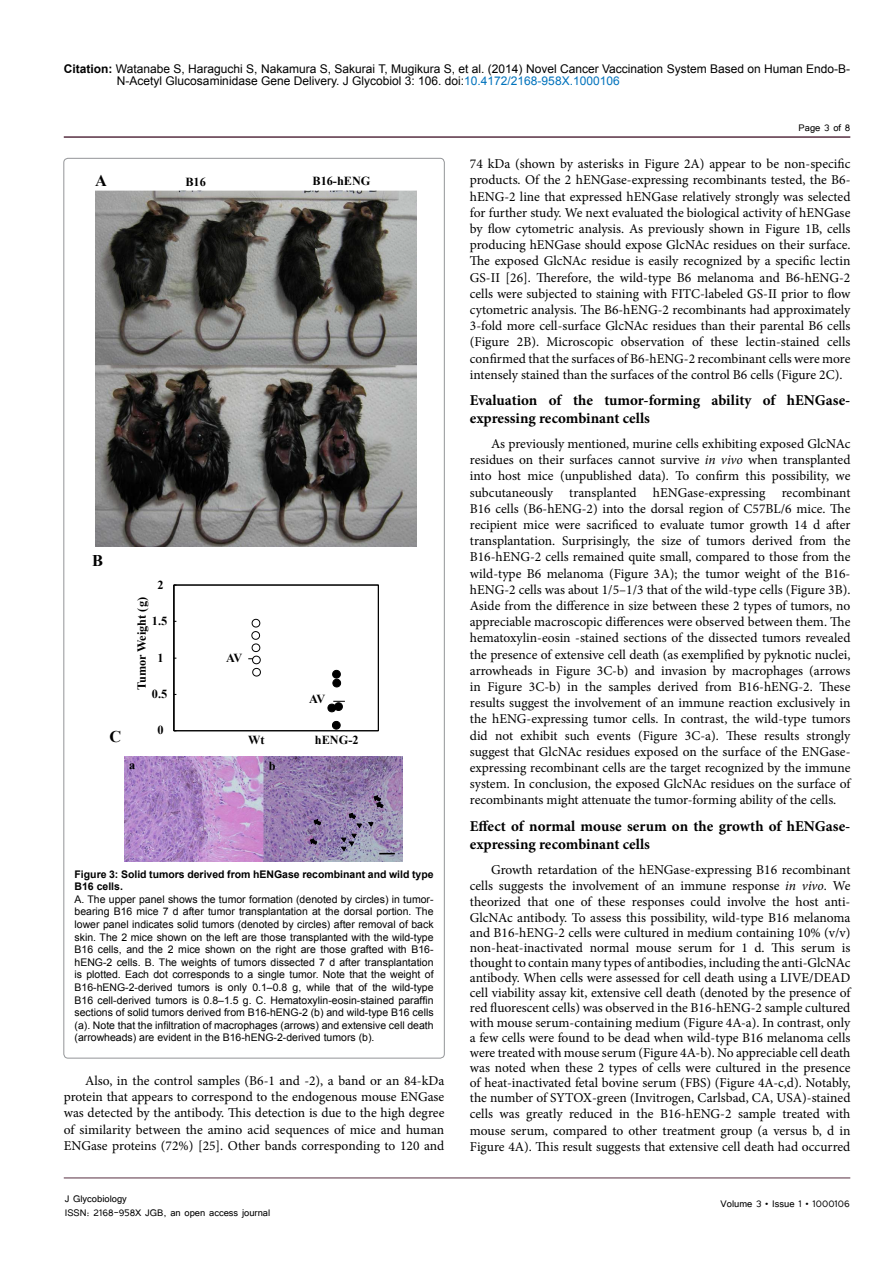
<style>
.page{position:relative;width:893px;height:1263px;background:#fff}
.page>*{position:absolute;margin:0;border:0;box-sizing:border-box;transform-origin:0 0}
.t1{font:700 16.35px "Times New Roman";color:#000}
.t2{font:700 15px/18px "Minion Pro";color:#000}
.t3{font:13.5px/16.2px "Minion Pro";color:#000;text-align:justify}
.t4{font:700 12.3px "Times New Roman";color:#000}
.t5{font:12px/12.6px "Arial";color:#000}
.t6{font:12px/14.4px "Tunga";color:#000}
.t7{font:10.5px/12.6px "Arial";color:#000;text-align:justify}
.t8{font:700 10.5px/12.6px "Arial";color:#000}
.s1{font-weight:700}
.s2{color:#0072bc}
.s3{font-style:italic}
</style>
<div class="page">
<hr style="left:64px;top:136px;width:786px;height:2px;background:#572f42">
<hr style="left:64px;top:1178px;width:786px;height:1px;background:#572f42">
<img style="left:95px;top:191px;width:321px;height:355px">
<div style="left:173px;top:584px;width:206px;height:147px;border:1px solid #000"></div>
<hr style="left:173px;top:585px;width:1px;height:146px;background:#000">
<svg style="left:327px;top:701px;width:18px;height:12px"></svg>
<svg style="left:332px;top:721px;width:9px;height:9px"></svg>
<svg style="left:332px;top:670px;width:9px;height:18px"></svg>
<svg style="left:248px;top:618px;width:13px;height:59px"></svg>
<img style="left:124px;top:757px;width:279px;height:104px">
<svg style="left:379px;top:853px;width:20px;height:1px"></svg>
<svg style="left:310px;top:838px;width:8px;height:7px"></svg>
<svg style="left:313px;top:818px;width:9px;height:8px"></svg>
<svg style="left:373px;top:795px;width:11px;height:14px"></svg>
<svg style="left:341px;top:812px;width:21px;height:39px"></svg>
<svg style="left:368px;top:822px;width:6px;height:5px"></svg>
<p class="t5" style="left:117px;top:62px;width:735px;text-indent:-53px"><span class="s1">Citation:</span> Watanabe S, Haraguchi S, Nakamura S, Sakurai T, Mugikura S, et al. (2014) Novel Cancer Vaccination System Based on Human Endo-Β-<br>N-Acetyl Glucosaminidase Gene Delivery. J Glycobiol 3: 106. doi:<span class="s2">10.4172/2168-958X.1000106</span></p>
<p class="t6" style="left:799px;top:119px;width:53px">Page 3 of 8</p>
<p class="t1" style="left:95px;top:169px;width:13px">A</p>
<p class="t4" style="left:185px;top:173px;width:22px">B16</p>
<p class="t4" style="left:312px;top:173px;width:59px">B16-hENG</p>
<p class="t1" style="left:92px;top:550px;width:12px">B</p>
<p class="t1" style="left:110px;top:725px;width:13px">C</p>
<p class="t4" style="left:158px;top:576px;width:8px">2</p>
<p class="t4" style="left:152px;top:612px;width:17px">1.5</p>
<p class="t4" style="left:158px;top:649px;width:8px">1</p>
<p class="t4" style="left:226px;top:650px;width:18px">AV</p>
<p class="t4" style="left:152px;top:685px;width:17px">0.5</p>
<p class="t4" style="left:133px;top:690px;width:95px;rotate:-90deg">Tumor Weight (g)</p>
<p class="t4" style="left:158px;top:721px;width:8px">0</p>
<p class="t4" style="left:309px;top:690px;width:18px">AV</p>
<p class="t4" style="left:248px;top:732px;width:18px">Wt</p>
<p class="t4" style="left:315px;top:732px;width:45px">hENG-2</p>
<p class="t4" style="left:269px;top:759px;width:10px">B</p>
<p class="t4" style="left:129px;top:757px;width:8px">a</p>
<p class="t4" style="left:269px;top:757px;width:8px">b</p>
<p class="t8" style="left:75px;top:868px;width:361px">Figure 3: Solid tumors derived from hENGase recombinant and wild type<br>B16 cells.</p>
<p class="t7" style="left:75px;top:893px;width:361px">A. The upper panel shows the tumor formation (denoted by circles) in tumor&shy;bearing B16 mice 7 d after tumor transplantation at the dorsal portion. The lower panel indicates solid tumors (denoted by circles) after removal of back skin. The 2 mice shown on the left are those transplanted with the wild-type B16 cells, and the 2 mice shown on the right are those grafted with B16- hENG-2 cells. B. The weights of tumors dissected 7 d after transplantation is plotted. Each dot corresponds to a single tumor. Note that the weight of B16-hENG-2-derived tumors is only 0.1–0.8 g, while that of the wild-type B16 cell-derived tumors is 0.8–1.5 g. C. Hematoxylin-eosin-stained paraffin sections of solid tumors derived from B16-hENG-2 (b) and wild-type B16 cells (a). Note that the infiltration of macrophages (arrows) and extensive cell death (arrowheads) are evident in the B16-hENG-2-derived tumors (b).</p>
<p class="t3" style="left:64px;top:1073px;width:382px;text-indent:21px">Also, in the control samples (B6-1 and -2), a band or an 84-kDa protein that appears to correspond to the endogenous mouse ENGase was detected by the antibody. This detection is due to the high degree of similarity between the amino acid sequences of mice and human ENGase proteins (72%) [25]. Other bands corresponding to 120 and</p>
<p class="t6" style="left:65px;top:1190px;width:207px">J Glycobiology<br>ISSN: 2168-958X JGB, an open access journal</p>
<p class="t3" style="left:470px;top:156px;width:382px">74 kDa (shown by asterisks in Figure 2A) appear to be non-specific products. Of the 2 hENGase-expressing recombinants tested, the B6- hENG-2 line that expressed hENGase relatively strongly was selected for further study. We next evaluated the biological activity of hENGase by flow cytometric analysis. As previously shown in Figure 1B, cells producing hENGase should expose GlcNAc residues on their surface.<br>The exposed GlcNAc residue is easily recognized by a specific lectin GS-II [26]. Therefore, the wild-type B6 melanoma and B6-hENG-2 cells were subjected to staining with FITC-labeled GS-II prior to flow cytometric analysis. The B6-hENG-2 recombinants had approximately 3-fold more cell-surface GlcNAc residues than their parental B6 cells (Figure 2B). Microscopic observation of these lectin-stained cells confirmed that the surfaces of B6-hENG-2 recombinant cells were more intensely stained than the surfaces of the control B6 cells (Figure 2C).</p>
<p class="t2" style="left:470px;top:391px;width:382px">Evaluation of the tumor-forming ability of hENGase&shy;expressing recombinant cells</p>
<p class="t3" style="left:470px;top:436px;width:382px;text-indent:21px">As previously mentioned, murine cells exhibiting exposed GlcNAc residues on their surfaces cannot survive <span class="s3">in vivo</span> when transplanted into host mice (unpublished data). To confirm this possibility, we subcutaneously transplanted hENGase-expressing recombinant B16 cells (B6-hENG-2) into the dorsal region of C57BL/6 mice. The recipient mice were sacrificed to evaluate tumor growth 14 d after transplantation. Surprisingly, the size of tumors derived from the B16-hENG-2 cells remained quite small, compared to those from the wild-type B6 melanoma (Figure 3A); the tumor weight of the B16- hENG-2 cells was about 1/5–1/3 that of the wild-type cells (Figure 3B).<br>Aside from the difference in size between these 2 types of tumors, no appreciable macroscopic differences were observed between them. The hematoxylin-eosin -stained sections of the dissected tumors revealed the presence of extensive cell death (as exemplified by pyknotic nuclei, arrowheads in Figure 3C-b) and invasion by macrophages (arrows in Figure 3C-b) in the samples derived from B16-hENG-2. These results suggest the involvement of an immune reaction exclusively in the hENG-expressing tumor cells. In contrast, the wild-type tumors did not exhibit such events (Figure 3C-a). These results strongly suggest that GlcNAc residues exposed on the surface of the ENGase&shy;expressing recombinant cells are the target recognized by the immune system. In conclusion, the exposed GlcNAc residues on the surface of recombinants might attenuate the tumor-forming ability of the cells.</p>
<p class="t2" style="left:470px;top:817px;width:382px">Effect of normal mouse serum on the growth of hENGase&shy;expressing recombinant cells</p>
<p class="t3" style="left:470px;top:862px;width:382px;line-height:15.5px;text-indent:21px">Growth retardation of the hENGase-expressing B16 recombinant cells suggests the involvement of an immune response <span class="s3">in vivo</span>. We theorized that one of these responses could involve the host anti-GlcNAc antibody. To assess this possibility, wild-type B16 melanoma and B16-hENG-2 cells were cultured in medium containing 10% (v/v) non-heat-inactivated normal mouse serum for 1 d. This serum is thought to contain many types of antibodies, including the anti-GlcNAc antibody. When cells were assessed for cell death using a LIVE/DEAD cell viability assay kit, extensive cell death (denoted by the presence of red fluorescent cells) was observed in the B16-hENG-2 sample cultured with mouse serum-containing medium (Figure 4A-a). In contrast, only a few cells were found to be dead when wild-type B16 melanoma cells were treated with mouse serum (Figure 4A-b). No appreciable cell death was noted when these 2 types of cells were cultured in the presence of heat-inactivated fetal bovine serum (FBS) (Figure 4A-c,d). Notably, the number of SYTOX-green (Invitrogen, Carlsbad, CA, USA)-stained cells was greatly reduced in the B16-hENG-2 sample treated with mouse serum, compared to other treatment group (a versus b, d in Figure 4A). This result suggests that extensive cell death had occurred</p>
<p class="t6" style="left:720px;top:1196px;width:131px">Volume 3 • Issue 1 • 1000106</p>
</div>
